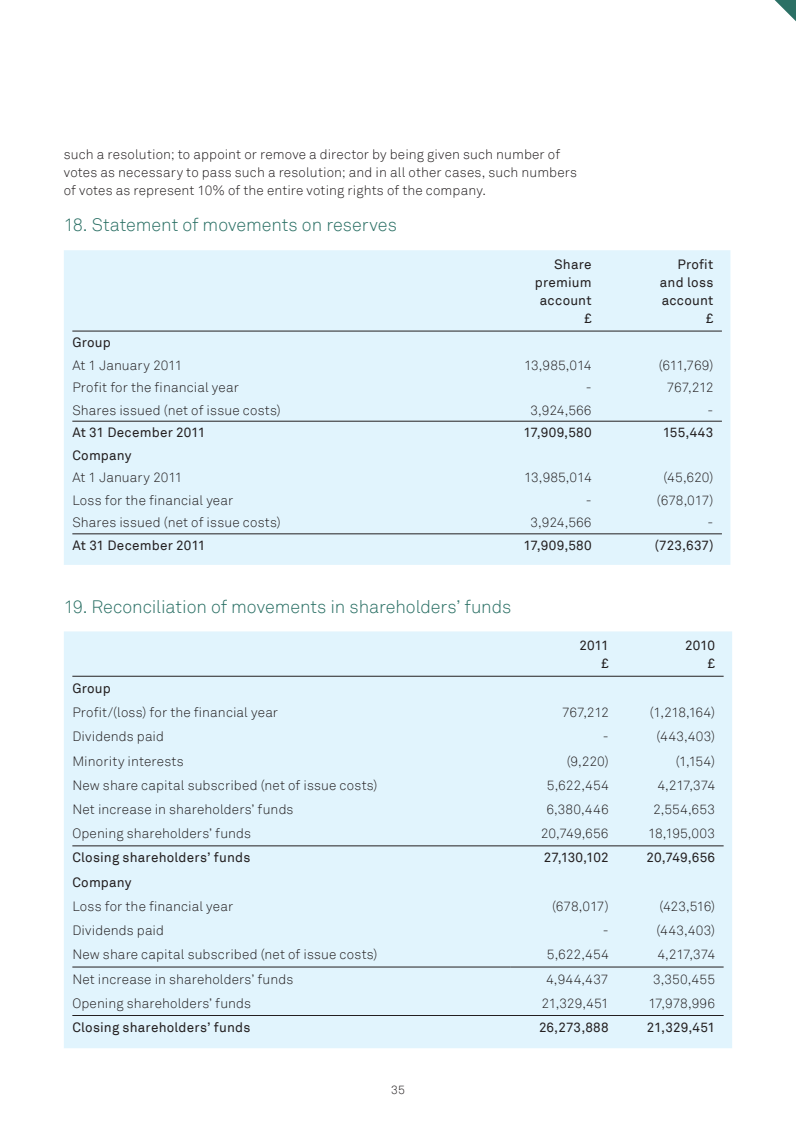
<style>
.page{position:relative;width:796px;height:1136px;background:#fff}
.page>*{position:absolute;margin:0;border:0;box-sizing:border-box;transform-origin:0 0}
.t1{font:300 18px "Akkurat";letter-spacing:-.005em;color:#2b7065}
.t2{font:300 13.5px/18px "Akkurat";letter-spacing:.01em;color:#231f20}
.t3{font:13.5px/18px "Akkurat";letter-spacing:.015em;color:#231f20;text-align:right}
.t4{font:300 12px "Akkurat";color:#231f20}
</style>
<div class="page">
<div style="left:64px;top:250px;width:666px;height:315px;background:#e1f4fd"></div>
<hr style="left:72px;top:331px;width:649px;height:1px;background:#231f20">
<hr style="left:72px;top:421px;width:649px;height:1px;background:#231f20">
<hr style="left:72px;top:533px;width:649px;height:1px;background:#231f20">
<div style="left:64px;top:631px;width:667px;height:417px;background:#e1f4fd"></div>
<hr style="left:72px;top:676px;width:651px;height:1px;background:#231f20">
<hr style="left:510px;top:966px;width:213px;height:1px;background:#231f20">
<hr style="left:72px;top:1015px;width:651px;height:1px;background:#231f20">
<hr style="left:72px;top:845px;width:651px;height:1px;background:#231f20">
<hr style="left:72px;top:966px;width:438px;height:1px;background:#231f20">
<svg style="left:774px;top:0;width:21px;height:20px"></svg>
<p class="t2" style="left:64px;top:145px;width:514px">such a resolution; to appoint or remove a director by being given such number of votes as necessary to pass such a resolution; and in all other cases, such numbers of votes as represent 10% of the entire voting rights of the company.</p>
<h1 class="t1" style="left:64px;top:214px;width:334px">18. Statement of movements on reserves</h1>
<p class="t3" style="left:534px;top:254px;width:58px">Share premium account £</p>
<p class="t3" style="left:659px;top:254px;width:55px">Profit and loss account £</p>
<p class="t3" style="left:72px;top:333px;width:40px">Group</p>
<p class="t2" style="left:72px;top:356px;width:112px">At 1 January 2011</p>
<p class="t2" style="left:524px;top:356px;width:69px">13,985,014</p>
<p class="t2" style="left:658px;top:356px;width:56px">(611,769)</p>
<p class="t2" style="left:72px;top:378px;width:168px">Profit for the financial year</p>
<p class="t2" style="left:585px;top:378px;width:7px">-</p>
<p class="t2" style="left:666px;top:378px;width:48px">767,212</p>
<p class="t2" style="left:72px;top:401px;width:210px">Shares issued (net of issue costs)</p>
<p class="t2" style="left:530px;top:401px;width:62px">3,924,566</p>
<p class="t2" style="left:707px;top:401px;width:7px">-</p>
<p class="t3" style="left:72px;top:423px;width:134px">At 31 December 2011</p>
<p class="t3" style="left:523px;top:423px;width:70px">17,909,580</p>
<p class="t3" style="left:662px;top:423px;width:52px">155,443</p>
<p class="t3" style="left:72px;top:446px;width:61px">Company</p>
<p class="t2" style="left:72px;top:468px;width:112px">At 1 January 2011</p>
<p class="t2" style="left:524px;top:468px;width:69px">13,985,014</p>
<p class="t2" style="left:663px;top:468px;width:51px">(45,620)</p>
<p class="t2" style="left:72px;top:491px;width:162px">Loss for the financial year</p>
<p class="t2" style="left:585px;top:491px;width:7px">-</p>
<p class="t2" style="left:656px;top:491px;width:58px">(678,017)</p>
<p class="t2" style="left:72px;top:513px;width:210px">Shares issued (net of issue costs)</p>
<p class="t2" style="left:530px;top:513px;width:62px">3,924,566</p>
<p class="t2" style="left:707px;top:513px;width:7px">-</p>
<p class="t3" style="left:72px;top:536px;width:134px">At 31 December 2011</p>
<p class="t3" style="left:523px;top:536px;width:70px">17,909,580</p>
<p class="t3" style="left:654px;top:536px;width:60px">(723,637)</p>
<h1 class="t1" style="left:64px;top:595px;width:448px">19. Reconciliation of movements in shareholders’ funds</h1>
<p class="t3" style="left:579px;top:635px;width:31px">2011 £</p>
<p class="t3" style="left:684px;top:635px;width:31px">2010 £</p>
<p class="t3" style="left:72px;top:678px;width:40px">Group</p>
<p class="t2" style="left:72px;top:703px;width:207px">Profit/(loss) for the financial year</p>
<p class="t2" style="left:561px;top:703px;width:48px">767,212</p>
<p class="t2" style="left:649px;top:703px;width:67px">(1,218,164)</p>
<p class="t2" style="left:72px;top:727px;width:93px">Dividends paid</p>
<p class="t2" style="left:602px;top:727px;width:7px">-</p>
<p class="t2" style="left:656px;top:727px;width:60px">(443,403)</p>
<p class="t2" style="left:72px;top:751px;width:113px">Minority interests</p>
<p class="t2" style="left:566px;top:751px;width:43px">(9,220)</p>
<p class="t2" style="left:675px;top:751px;width:41px">(1,154)</p>
<p class="t2" style="left:72px;top:775px;width:306px">New share capital subscribed (net of issue costs)</p>
<p class="t2" style="left:546px;top:775px;width:63px">5,622,454</p>
<p class="t2" style="left:657px;top:775px;width:59px">4,217,374</p>
<p class="t2" style="left:72px;top:800px;width:222px">Net increase in shareholders’ funds</p>
<p class="t2" style="left:546px;top:800px;width:64px">6,380,446</p>
<p class="t2" style="left:652px;top:800px;width:63px">2,554,653</p>
<p class="t2" style="left:72px;top:824px;width:180px">Opening shareholders’ funds</p>
<p class="t2" style="left:540px;top:824px;width:69px">20,749,656</p>
<p class="t2" style="left:647px;top:824px;width:68px">18,195,003</p>
<p class="t3" style="left:72px;top:848px;width:179px">Closing shareholders’ funds</p>
<p class="t3" style="left:543px;top:848px;width:66px">27,130,102</p>
<p class="t3" style="left:646px;top:848px;width:70px">20,749,656</p>
<p class="t3" style="left:72px;top:872px;width:61px">Company</p>
<p class="t2" style="left:72px;top:896px;width:162px">Loss for the financial year</p>
<p class="t2" style="left:552px;top:896px;width:58px">(678,017)</p>
<p class="t2" style="left:659px;top:896px;width:57px">(423,516)</p>
<p class="t2" style="left:72px;top:921px;width:93px">Dividends paid</p>
<p class="t2" style="left:602px;top:921px;width:7px">-</p>
<p class="t2" style="left:656px;top:921px;width:60px">(443,403)</p>
<p class="t2" style="left:72px;top:945px;width:306px">New share capital subscribed (net of issue costs)</p>
<p class="t2" style="left:546px;top:945px;width:63px">5,622,454</p>
<p class="t2" style="left:657px;top:945px;width:59px">4,217,374</p>
<p class="t2" style="left:72px;top:969px;width:222px">Net increase in shareholders’ funds</p>
<p class="t2" style="left:546px;top:969px;width:64px">4,944,437</p>
<p class="t2" style="left:652px;top:969px;width:63px">3,350,455</p>
<p class="t2" style="left:72px;top:993px;width:180px">Opening shareholders’ funds</p>
<p class="t2" style="left:541px;top:993px;width:69px">21,329,451</p>
<p class="t2" style="left:648px;top:993px;width:68px">17,978,996</p>
<p class="t3" style="left:72px;top:1017px;width:179px">Closing shareholders’ funds</p>
<p class="t3" style="left:538px;top:1017px;width:71px">26,273,888</p>
<p class="t3" style="left:646px;top:1017px;width:70px">21,329,451</p>
<p class="t4" style="left:391px;top:1081px;width:15px">35</p>
</div>
